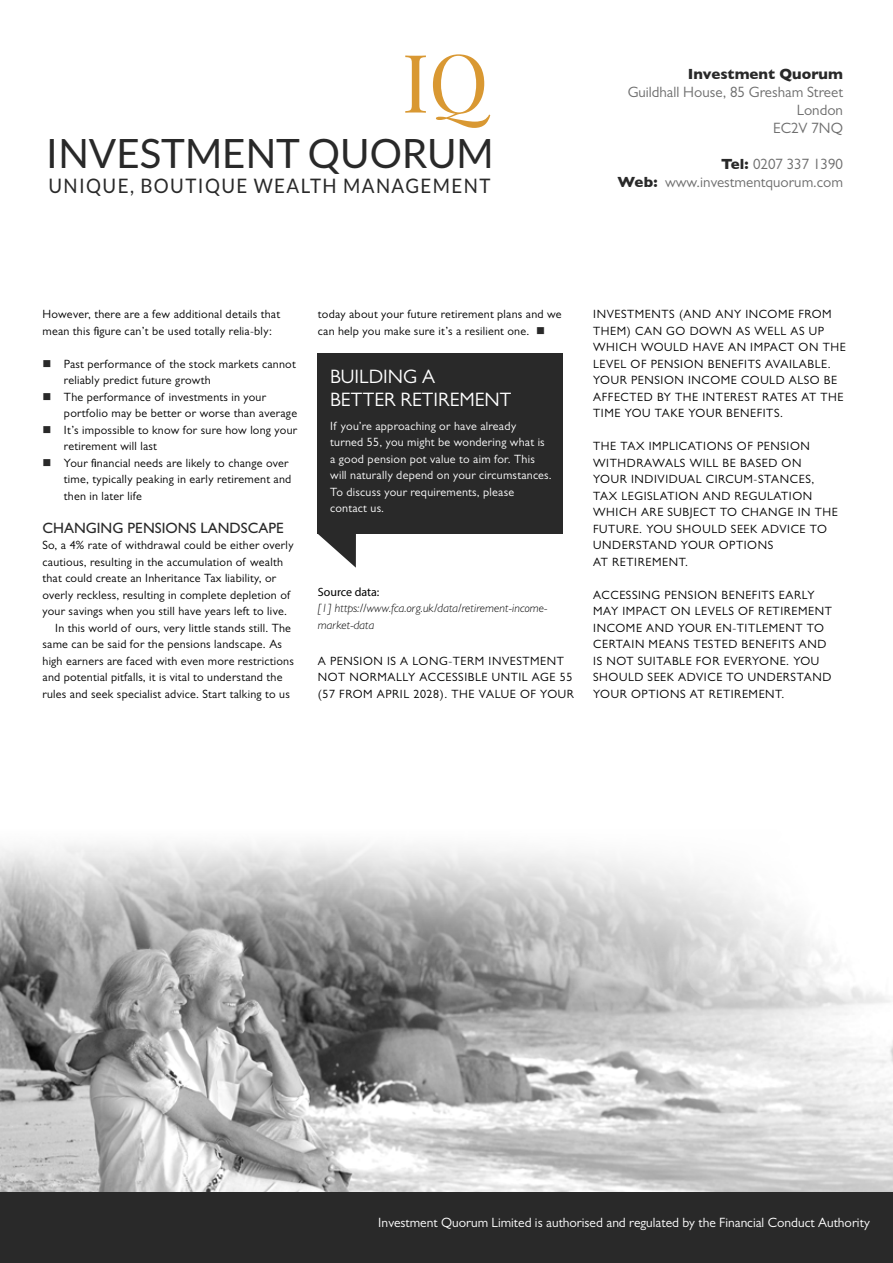
<style>
.page{position:relative;width:893px;height:1263px;background:#fff}
.page>*{position:absolute;margin:0;border:0;box-sizing:border-box;transform-origin:0 0}
.t1{font:80.85px "Playfair Display";color:#d99832}
.t2{font:40.35px "Lato";color:#292929}
.t3{font:19.95px "Lato";letter-spacing:.075em;color:#292929;scale:.94 1}
.t4{font:19.5px/22.5px "Gill Sans";color:#fff}
.t5{font:15px/18px "Gill Sans";color:#6e6e6e;text-align:right}
.t6{font:500 15px "Gill Sans";color:#292929}
.t7{font:700 15px "Gill Sans";color:#292929}
.t8{font:13.5px "Gill Sans";color:#fff}
.t9{font:12px/16.5px "Gill Sans";letter-spacing:.02em;color:#000}
.t10{font:12px/16.5px "Gill Sans";letter-spacing:.05em;color:#000}
.t11{font:12px/16.5px "Gill Sans";letter-spacing:.02em;color:#fff}
.t12{font:italic 300 12px/16.5px "Gill Sans";letter-spacing:.01em;color:#000}
.t13{font:12px "Myriad Pro";color:#000}
.s1{font-weight:700;color:#292929}
.s2{color:#292929}
</style>
<div class="page">
<img style="left:0;top:843px;width:893px;height:349px">
<svg style="left:318px;top:534px;width:38px;height:34px"></svg>
<div style="left:318px;top:353px;width:245px;height:181px;background:#292929"></div>
<div style="left:0;top:1192px;width:893px;height:71px;background:#292929"></div>
<h1 class="t1" style="left:402px;top:19px;width:88px">IQ</h1>
<h2 class="t2" style="left:46px;top:131px;width:449px">INVESTMENT QUORUM</h2>
<h3 class="t3" style="left:48px;top:175px;width:472px">UNIQUE, BOUTIQUE WEALTH MANAGEMENT</h3>
<p class="t7" style="left:688px;top:65px;width:157px">Investment Quorum</p>
<p class="t5" style="left:628px;top:83px;width:217px">Guildhall House, 85 Gresham Street<br>London<br>EC2V 7NQ</p>
<p class="t5" style="left:617px;top:155px;width:227px"><span class="s1">Tel:</span> 0207 337 1390<br><span class="s1">Web:</span> www.investmentquorum.com</p>
<p class="t9" style="left:43px;top:306px;width:239px">However, there are a few additional details that mean this figure can’t be used totally relia-bly:</p>
<p class="t9" style="left:64px;top:355px;width:233px;text-indent:-21px"><span class="s2">■</span> Past performance of the stock markets cannot reliably predict future growth</p>
<p class="t9" style="left:64px;top:388px;width:235px;text-indent:-21px"><span class="s2">■</span> The performance of investments in your portfolio may be better or worse than average</p>
<p class="t9" style="left:64px;top:421px;width:235px;text-indent:-21px"><span class="s2">■</span> It’s impossible to know for sure how long your retirement will last</p>
<p class="t9" style="left:64px;top:454px;width:229px;text-indent:-21px"><span class="s2">■</span> Your financial needs are likely to change over time, typically peaking in early retirement and then in later life</p>
<p class="t6" style="left:43px;top:519px;width:243px">CHANGING PENSIONS LANDSCAPE</p>
<p class="t9" style="left:43px;top:537px;width:253px">So, a 4% rate of withdrawal could be either overly</p>
<p class="t9" style="left:43px;top:553px;width:242px">cautious, resulting in the accumulation of wealth</p>
<p class="t9" style="left:43px;top:570px;width:235px">that could create an Inheritance Tax liability, or</p>
<p class="t9" style="left:43px;top:586px;width:249px">overly reckless, resulting in complete depletion of</p>
<p class="t9" style="left:43px;top:603px;width:246px">your savings when you still have years left to live.</p>
<p class="t9" style="left:55px;top:619px;width:237px">In this world of ours, very little stands still. The</p>
<p class="t9" style="left:43px;top:636px;width:241px">same can be said for the pensions landscape. As</p>
<p class="t9" style="left:43px;top:652px;width:253px">high earners are faced with even more restrictions</p>
<p class="t9" style="left:43px;top:669px;width:241px">and potential pitfalls, it is vital to understand the</p>
<p class="t9" style="left:43px;top:685px;width:249px">rules and seek specialist advice. Start talking to us</p>
<p class="t9" style="left:318px;top:306px;width:245px">today about your future retirement plans and we can help you make sure it’s a resilient one. <span class="s2">■</span></p>
<h3 class="t4" style="left:330px;top:365px;width:183px">BUILDING A<br>BETTER RETIREMENT</h3>
<p class="t11" style="left:330px;top:417px;width:223px">If you’re approaching or have already turned 55, you might be wondering what is a good pension pot value to aim for. This will naturally depend on your circumstances.<br>To discuss your requirements, please contact us.</p>
<p class="t13" style="left:318px;top:584px;width:63px">Source data:</p>
<p class="t12" style="left:318px;top:600px;width:231px">[1] https://www.fca.org.uk/data/retirement-income&shy;market-data</p>
<p class="t10" style="left:318px;top:652px;width:258px">A PENSION IS A LONG-TERM INVESTMENT<br>NOT NORMALLY ACCESSIBLE UNTIL AGE 55 (57 FROM APRIL 2028). THE VALUE OF YOUR</p>
<p class="t10" style="left:593px;top:306px;width:254px">INVESTMENTS (AND ANY INCOME FROM<br>THEM) CAN GO DOWN AS WELL AS UP<br>WHICH WOULD HAVE AN IMPACT ON THE<br>LEVEL OF PENSION BENEFITS AVAILABLE.<br>YOUR PENSION INCOME COULD ALSO BE<br>AFFECTED BY THE INTEREST RATES AT THE<br>TIME YOU TAKE YOUR BENEFITS.</p>
<p class="t10" style="left:593px;top:438px;width:246px">THE TAX IMPLICATIONS OF PENSION<br>WITHDRAWALS WILL BE BASED ON<br>YOUR INDIVIDUAL CIRCUM-STANCES,<br>TAX LEGISLATION AND REGULATION<br>WHICH ARE SUBJECT TO CHANGE IN THE<br>FUTURE. YOU SHOULD SEEK ADVICE TO<br>UNDERSTAND YOUR OPTIONS<br>AT RETIREMENT.</p>
<p class="t10" style="left:593px;top:586px;width:240px">ACCESSING PENSION BENEFITS EARLY<br>MAY IMPACT ON LEVELS OF RETIREMENT<br>INCOME AND YOUR EN-TITLEMENT TO<br>CERTAIN MEANS TESTED BENEFITS AND<br>IS NOT SUITABLE FOR EVERYONE. YOU<br>SHOULD SEEK ADVICE TO UNDERSTAND<br>YOUR OPTIONS AT RETIREMENT.</p>
<p class="t8" style="left:378px;top:1215px;width:493px">Investment Quorum Limited is authorised and regulated by the Financial Conduct Authority</p>
</div>
